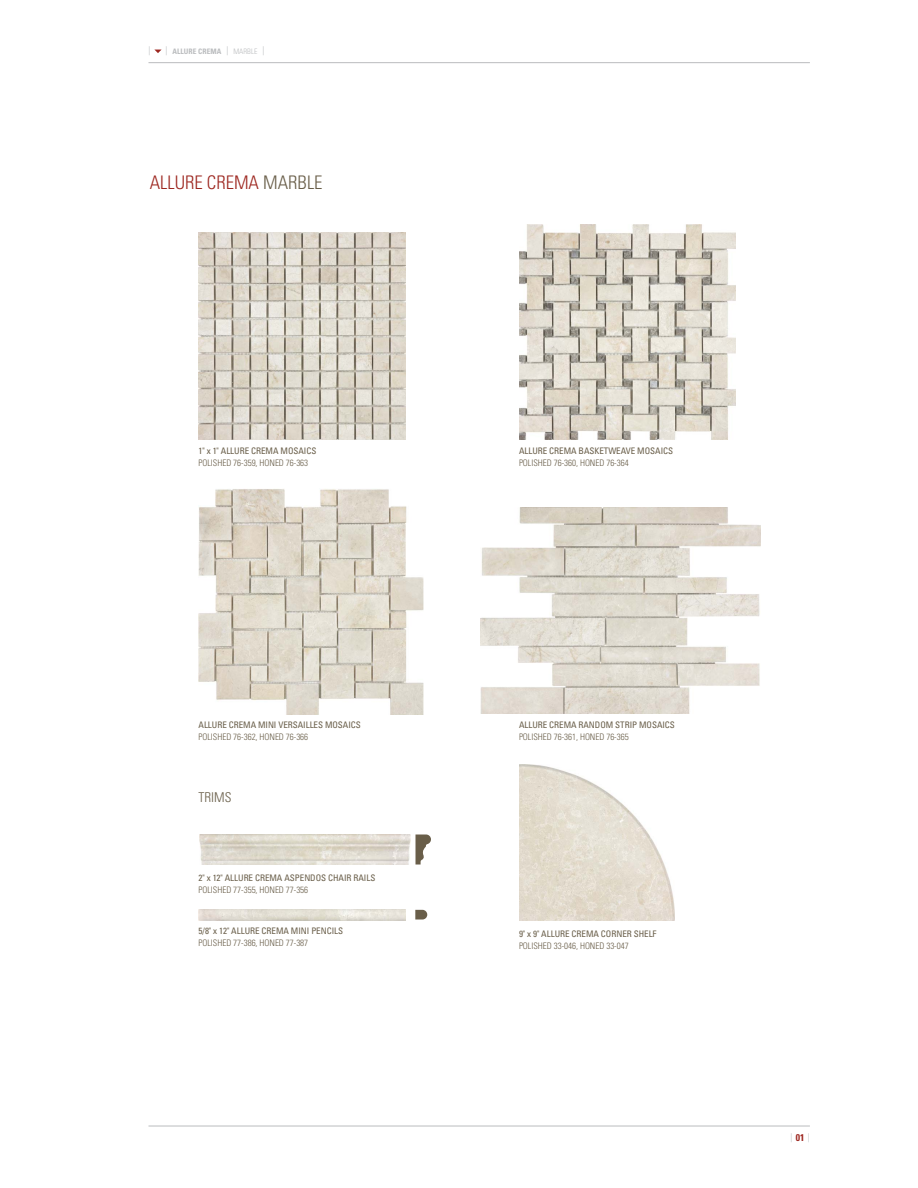
<style>
.page{position:relative;width:918px;height:1188px;background:#fff}
.page>*{position:absolute;margin:0;border:0;box-sizing:border-box;transform-origin:0 0}
.t1{font:300 condensed 18.75px "Univers";color:#9d2720}
.t2{font:300 condensed 13.5px "Univers";color:#695e49}
.t3{font:condensed 9px "Univers";letter-spacing:-.005em;color:#695e49}
.t4{font:300 condensed 9px "Univers";letter-spacing:-.005em;color:#695e49}
.t5{font:300 condensed 9px "Univers";color:#babcbe}
.t6{font:700 condensed 7.5px "Univers";letter-spacing:.005em;color:#babcbe}
.s1{font-weight:300;font-size:9px}
.s2{font-weight:300}
.s3{color:#695e49}
.s4{font-weight:700;font-size:9.75px;color:#9d2720}
</style>
<div class="page">
<svg style="left:155px;top:50px;width:6px;height:3px"></svg>
<hr style="left:148px;top:62px;width:662px;height:1px;background:#babcbe">
<hr style="left:148px;top:1126px;width:662px;height:1px;background:#babcbe">
<img style="left:199px;top:489px;width:224px;height:225px">
<img style="left:480px;top:507px;width:281px;height:207px">
<img style="left:519px;top:224px;width:217px;height:216px">
<img style="left:199px;top:233px;width:207px;height:207px">
<img style="left:199px;top:834px;width:211px;height:30px">
<svg style="left:416px;top:835px;width:15px;height:30px"></svg>
<img style="left:199px;top:910px;width:207px;height:10px">
<svg style="left:415px;top:910px;width:12px;height:10px"></svg>
<img style="left:519px;top:765px;width:156px;height:155px">
<p class="t5" style="left:148px;top:47px;width:3px">|</p>
<p class="t6" style="left:165px;top:49px;width:101px"><span class="s1">|</span> ALLURE CREMA <span class="s1">|</span> <span class="s2">MARBLE</span> <span class="s1">|</span></p>
<h1 class="t1" style="left:150px;top:175px;width:174px">ALLURE CREMA <span class="s3">MARBLE</span></h1>
<p class="t3" style="left:199px;top:448px;width:119px">1" x 1" ALLURE CREMA MOSAICS</p>
<p class="t4" style="left:199px;top:460px;width:111px">POLISHED 76-359, HONED 76-363</p>
<p class="t3" style="left:199px;top:722px;width:164px">ALLURE CREMA MINI VERSAILLES MOSAICS</p>
<p class="t4" style="left:199px;top:734px;width:111px">POLISHED 76-362, HONED 76-366</p>
<h2 class="t2" style="left:199px;top:792px;width:34px">TRIMS</h2>
<p class="t3" style="left:199px;top:875px;width:178px">2" x 12" ALLURE CREMA ASPENDOS CHAIR RAILS</p>
<p class="t4" style="left:199px;top:887px;width:111px">POLISHED 77-355, HONED 77-356</p>
<p class="t3" style="left:199px;top:928px;width:146px">5/8" x 12" ALLURE CREMA MINI PENCILS</p>
<p class="t4" style="left:199px;top:940px;width:111px">POLISHED 77-386, HONED 77-387</p>
<p class="t3" style="left:519px;top:448px;width:156px">ALLURE CREMA BASKETWEAVE MOSAICS</p>
<p class="t4" style="left:519px;top:460px;width:111px">POLISHED 76-360, HONED 76-364</p>
<p class="t3" style="left:519px;top:722px;width:157px">ALLURE CREMA RANDOM STRIP MOSAICS</p>
<p class="t4" style="left:519px;top:734px;width:111px">POLISHED 76-361, HONED 76-365</p>
<p class="t3" style="left:519px;top:930px;width:139px">9" x 9" ALLURE CREMA CORNER SHELF</p>
<p class="t4" style="left:519px;top:942px;width:111px">POLISHED 33-046, HONED 33-047</p>
<p class="t5" style="left:791px;top:1133px;width:21px">|<span class="s4">01</span>|</p>
</div>
